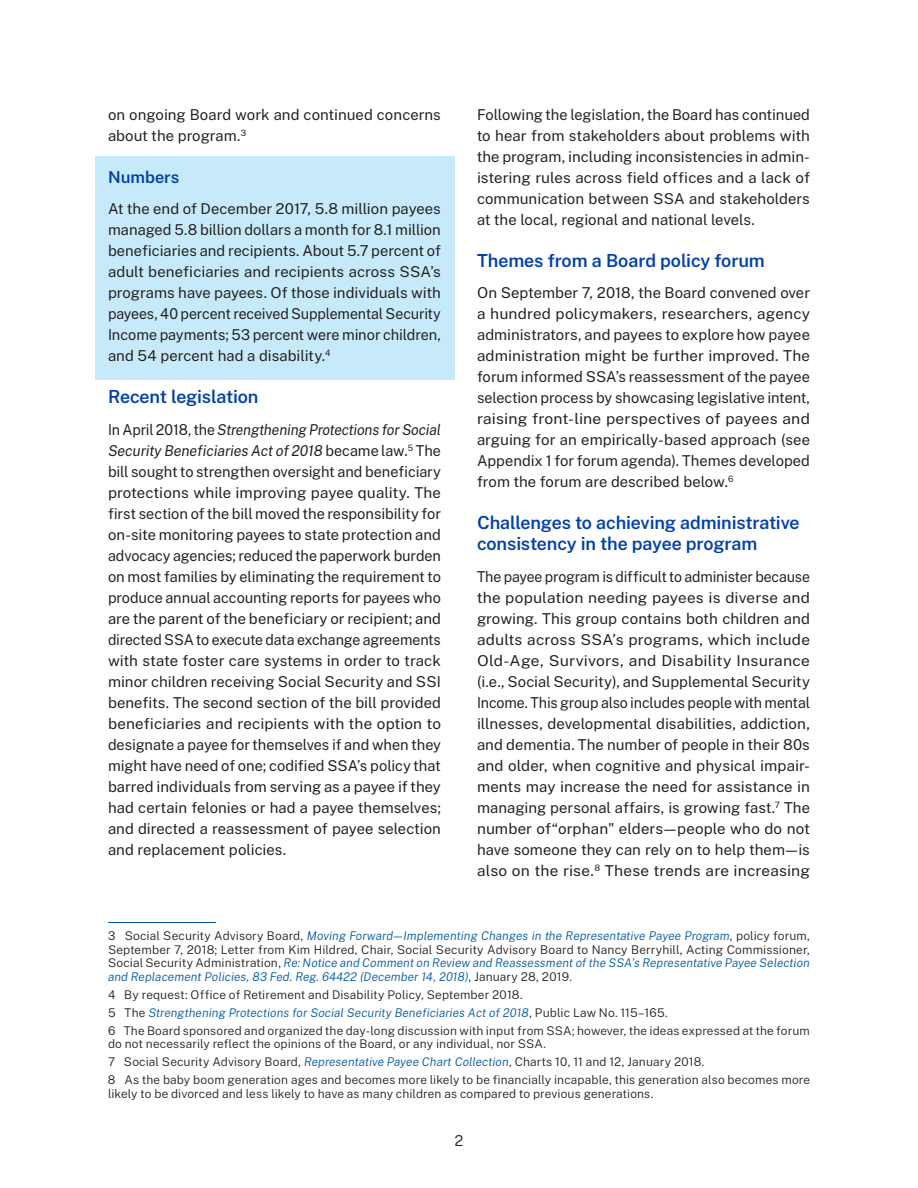
<style>
.page{position:relative;width:918px;height:1188px;background:#fff}
.page>*{position:absolute;margin:0;border:0;box-sizing:border-box;transform-origin:0 0}
.t1{font:600 18px/21px "Public Sans";letter-spacing:-.005em;color:#0040a6}
.t2{font:600 16.5px "Public Sans";color:#0040a6}
.t3{font:15px/21px "Public Sans";letter-spacing:.005em;color:#231f20;text-align:justify;scale:.95 1}
.t4{font:15px/21px "Public Sans";letter-spacing:.005em;color:#231f20;text-align:justify}
.t5{font:300 15px "Public Sans";color:#231f20}
.t6{font:300 12px/18px "Public Sans";letter-spacing:.01em;color:#231f20}
.t7{font:italic 300 12px/13.5px "Public Sans";letter-spacing:.01em;color:#0158a6;text-align:justify}
.s1{font-style:italic}
.s2{font-style:normal;color:#231f20}
.s3{font-style:italic;color:#0158a6}
</style>
<div class="page">
<div style="left:95px;top:157px;width:360px;height:223px;background:#c6eafa"></div>
<hr style="left:108px;top:922px;width:108px;height:1px;background:#0158a6">
<p class="t4" style="left:108px;top:103px;width:334px">on ongoing Board work and continued concerns about the program.<sup>3</sup></p>
<h2 class="t2" style="left:108px;top:164px;width:73px">Numbers</h2>
<p class="t4" style="left:108px;top:198px;width:335px">At the end of December 2017, 5.8 million payees managed 5.8 billion dollars a month for 8.1 million beneficiaries and recipients. About 5.7 percent of adult beneficiaries and recipients across SSA’s programs have payees. Of those individuals with payees, 40 percent received Supplemental Security Income payments; 53 percent were minor children, and 54 percent had a disability.<sup>4</sup></p>
<h2 class="t1" style="left:108px;top:385px;width:152px">Recent legislation</h2>
<p class="t3" style="left:108px;top:418px;width:352px">In April 2018, the <span class="s1">Strengthening Protections for Social Security Beneficiaries Act of 2018</span> became law.<sup>5</sup> The bill sought to strengthen oversight and beneficiary protections while improving payee quality. The first section of the bill moved the responsibility for on-site monitoring payees to state protection and advocacy agencies; reduced the paperwork burden on most families by eliminating the requirement to produce annual accounting reports for payees who are the parent of the beneficiary or recipient; and directed SSA to execute data exchange agreements with state foster care systems in order to track minor children receiving Social Security and SSI benefits. The second section of the bill provided beneficiaries and recipients with the option to designate a payee for themselves if and when they might have need of one; codified SSA’s policy that barred individuals from serving as a payee if they had certain felonies or had a payee themselves; and directed a reassessment of payee selection and replacement policies.</p>
<p class="t4" style="left:477px;top:103px;width:335px">Following the legislation, the Board has continued to hear from stakeholders about problems with the program, including inconsistencies in admin&shy;istering rules across field offices and a lack of communication between SSA and stakeholders at the local, regional and national levels.</p>
<h2 class="t1" style="left:477px;top:249px;width:289px">Themes from a Board policy forum</h2>
<p class="t4" style="left:477px;top:282px;width:335px">On September 7, 2018, the Board convened over a hundred policymakers, researchers, agency administrators, and payees to explore how payee administration might be further improved. The forum informed SSA’s reassessment of the payee selection process by showcasing legislative intent, raising front-line perspectives of payees and arguing for an empirically-based approach (see Appendix 1 for forum agenda). Themes developed from the forum are described below.<sup>6</sup></p>
<h2 class="t1" style="left:477px;top:511px;width:324px">Challenges to achieving administrative consistency in the payee program</h2>
<p class="t3" style="left:477px;top:565px;width:352px">The payee program is difficult to administer because the population needing payees is diverse and growing. This group contains both children and adults across SSA’s programs, which include Old-Age, Survivors, and Disability Insurance (i.e., Social Security), and Supplemental Security Income. This group also includes people with mental illnesses, developmental disabilities, addiction, and dementia. The number of people in their 80s and older, when cognitive and physical impair&shy;ments may increase the need for assistance in managing personal affairs, is growing fast.<sup>7</sup> The number of“orphan" elders—people who do not have someone they can rely on to help them—is also on the rise.<sup>8</sup> These trends are increasing</p>
<p class="t7" style="left:108px;top:929px;width:704px"><span class="s2">3 Social Security Advisory Board,</span> Moving Forward—Implementing Changes in the Representative Payee Program<span class="s2">, policy forum, September 7, 2018; Letter from Kim Hildred, Chair, Social Security Advisory Board to Nancy Berryhill, Acting Commissioner, Social Security Administration,</span> Re: Notice and Comment on Review and Reassessment of the SSA’s Representative Payee Selection and Replacement Policies, 83 Fed. Reg. 64422 (December 14, 2018)<span class="s2">, January 28, 2019.</span></p>
<p class="t6" style="left:108px;top:985px;width:703px">4 By request: Office of Retirement and Disability Policy, September 2018.<br>5 The <span class="s3">Strengthening Protections for Social Security Beneficiaries Act of 2018</span>, Public Law No. 115–165.<br>6 The Board sponsored and organized the day-long discussion with input from SSA; however, the ideas expressed at the forum</p>
<p class="t6" style="left:108px;top:1035px;width:704px">do not necessarily reflect the opinions of the Board, or any individual, nor SSA.<br>7 Social Security Advisory Board, <span class="s3">Representative Payee Chart Collection</span>, Charts 10, 11 and 12, January 2018.<br>8 As the baby boom generation ages and becomes more likely to be financially incapable, this generation also becomes more</p>
<p class="t6" style="left:108px;top:1084px;width:547px">likely to be divorced and less likely to have as many children as compared to previous generations.</p>
<p class="t5" style="left:455px;top:1129px;width:10px">2</p>
</div>
